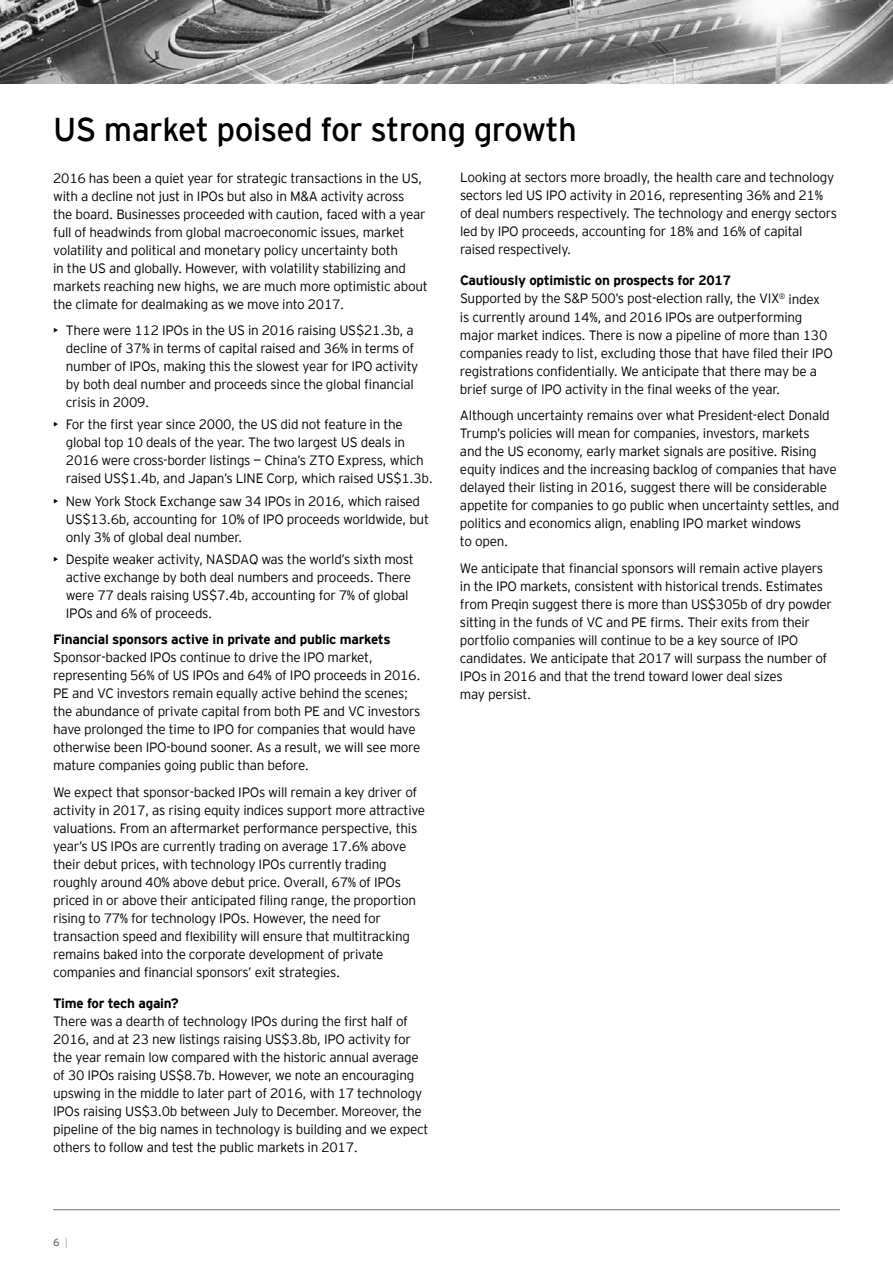
<style>
.page{position:relative;width:893px;height:1263px;background:#fff}
.page>*{position:absolute;margin:0;border:0;box-sizing:border-box;transform-origin:0 0}
.t1{font:33px "EY Interstate";letter-spacing:-.02em;color:#000}
.t2{font:300 13.5px/18px "EY Interstate";letter-spacing:-.02em;color:#000}
.t3{font:700 13.5px "EY Interstate";letter-spacing:-.02em;color:#000}
.t4{font:10.5px "EY Interstate";color:#6d6e71}
.s1{font-weight:700}
.s2{color:#bcbec0}
</style>
<div class="page">
<img style="left:0;top:0;width:893px;height:83px">
<hr style="left:53px;top:1209px;width:787px;height:1px;background:#6d6e71">
<h1 class="t1" style="left:53px;top:106px;width:525px">US market poised for strong growth</h1>
<p class="t2" style="left:53px;top:168px;width:376px">2016 has been a quiet year for strategic transactions in the US, with a decline not just in IPOs but also in M&amp;A activity across<br>the board. Businesses proceeded with caution, faced with a year full of headwinds from global macroeconomic issues, market volatility and political and monetary policy uncertainty both<br>in the US and globally. However, with volatility stabilizing and markets reaching new highs, we are much more optimistic about the climate for dealmaking as we move into 2017.</p>
<p class="t2" style="left:66px;top:321px;width:354px;text-indent:-13px">• There were 112 IPOs in the US in 2016 raising US$21.3b, a decline of 37% in terms of capital raised and 36% in terms of number of IPOs, making this the slowest year for IPO activity by both deal number and proceeds since the global financial crisis in 2009.</p>
<p class="t2" style="left:66px;top:415px;width:368px;text-indent:-13px">• For the first year since 2000, the US did not feature in the global top 10 deals of the year. The two largest US deals in 2016 were cross-border listings — China’s ZTO Express, which raised US$1.4b, and Japan’s LINE Corp, which raised US$1.3b.</p>
<p class="t2" style="left:66px;top:491px;width:365px;text-indent:-13px">• New York Stock Exchange saw 34 IPOs in 2016, which raised<br>US$13.6b, accounting for 10% of IPO proceeds worldwide, but only 3% of global deal number.</p>
<p class="t2" style="left:66px;top:549px;width:349px;text-indent:-13px">• Despite weaker activity, NASDAQ was the world’s sixth most active exchange by both deal numbers and proceeds. There were 77 deals raising US$7.4b, accounting for 7% of global IPOs and 6% of proceeds.</p>
<p class="t3" style="left:53px;top:630px;width:339px">Financial sponsors active in private and public markets</p>
<p class="t2" style="left:53px;top:648px;width:369px">Sponsor-backed IPOs continue to drive the IPO market, representing 56% of US IPOs and 64% of IPO proceeds in 2016.<br>PE and VC investors remain equally active behind the scenes; the abundance of private capital from both PE and VC investors have prolonged the time to IPO for companies that would have otherwise been IPO-bound sooner. As a result, we will see more mature companies going public than before.</p>
<p class="t2" style="left:53px;top:782px;width:374px">We expect that sponsor-backed IPOs will remain a key driver of activity in 2017, as rising equity indices support more attractive valuations. From an aftermarket performance perspective, this year’s US IPOs are currently trading on average 17.6% above their debut prices, with technology IPOs currently trading roughly around 40% above debut price. Overall, 67% of IPOs priced in or above their anticipated filing range, the proportion rising to 77% for technology IPOs. However, the need for transaction speed and flexibility will ensure that multitracking remains baked into the corporate development of private companies and financial sponsors’ exit strategies.</p>
<p class="t3" style="left:53px;top:993px;width:127px">Time for tech again?</p>
<p class="t2" style="left:53px;top:1011px;width:377px">There was a dearth of technology IPOs during the first half of 2016, and at 23 new listings raising US$3.8b, IPO activity for the year remain low compared with the historic annual average of 30 IPOs raising US$8.7b. However, we note an encouraging upswing in the middle to later part of 2016, with 17 technology IPOs raising US$3.0b between July to December. Moreover, the pipeline of the big names in technology is building and we expect others to follow and test the public markets in 2017.</p>
<p class="t2" style="left:460px;top:168px;width:379px">Looking at sectors more broadly, the health care and technology sectors led US IPO activity in 2016, representing 36% and 21% of deal numbers respectively. The technology and energy sectors led by IPO proceeds, accounting for 18% and 16% of capital raised respectively.</p>
<p class="t2" style="left:460px;top:271px;width:374px"><span class="s1">Cautiously optimistic on prospects for 2017<br></span>Supported by the S&amp;P 500’s post-election rally, the VIX<sup>®</sup> index<br>is currently around 14%, and 2016 IPOs are outperforming major market indices. There is now a pipeline of more than 130 companies ready to list, excluding those that have filed their IPO registrations confidentially. We anticipate that there may be a brief surge of IPO activity in the final weeks of the year.</p>
<p class="t2" style="left:460px;top:405px;width:381px">Although uncertainty remains over what President-elect Donald Trump’s policies will mean for companies, investors, markets<br>and the US economy, early market signals are positive. Rising equity indices and the increasing backlog of companies that have delayed their listing in 2016, suggest there will be considerable appetite for companies to go public when uncertainty settles, and politics and economics align, enabling IPO market windows<br>to open.</p>
<p class="t2" style="left:460px;top:558px;width:373px">We anticipate that financial sponsors will remain active players in the IPO markets, consistent with historical trends. Estimates from Preqin suggest there is more than US$305b of dry powder sitting in the funds of VC and PE firms. Their exits from their portfolio companies will continue to be a key source of IPO candidates. We anticipate that 2017 will surpass the number of IPOs in 2016 and that the trend toward lower deal sizes<br>may persist.</p>
<p class="t4" style="left:53px;top:1234px;width:16px">6 <span class="s2">|</span></p>
</div>
